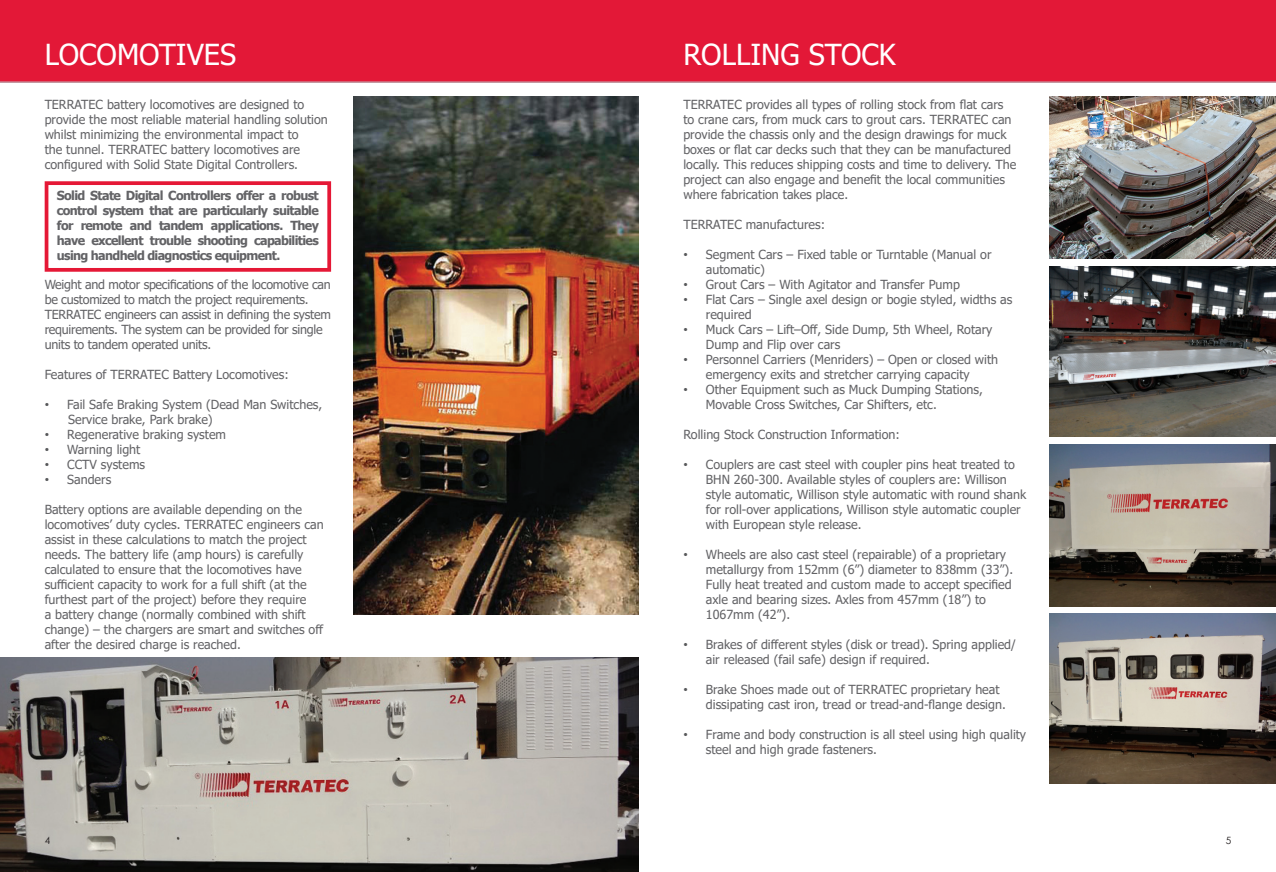
<style>
.page{position:relative;width:1276px;height:872px;background:#fff}
.page>*{position:absolute;margin:0;border:0;box-sizing:border-box;transform-origin:0 0}
.t1{font:28.88px "Tahoma";color:#fff}
.BODY_COPY{font:12.5px/15px "Tahoma";color:#636366}
.BODY_COPY-2{font:12.5px/15px "Tahoma";letter-spacing:-.02em;color:#636366}
.BODY_COPY-3{font:700 12.5px/15px "Tahoma";letter-spacing:-.05em;color:#636366;text-align:justify}
.t2{font:10px "Century Gothic";color:#231f20}
.s1{font-family:"Arial";color:#57585a}
</style>
<div class="page">
<img style="left:1049px;top:613px;width:227px;height:171px">
<img style="left:1049px;top:266px;width:227px;height:170px">
<img style="left:1049px;top:97px;width:227px;height:162px">
<img style="left:0;top:657px;width:638px;height:215px">
<div style="left:0;top:0;width:1276px;height:83px;background:#e31837"></div>
<img style="left:354px;top:97px;width:284px;height:517px">
<div style="left:45px;top:181px;width:286px;height:91px;border:4px solid #e51836"></div>
<img style="left:1049px;top:444px;width:227px;height:162px">
<p class="t1" style="left:45px;top:35px;width:193px">LOCOMOTIVES</p>
<p class="BODY_COPY" style="left:45px;top:98px;width:285px">TERRATEC battery locomotives are designed to provide the most reliable material handling solution whilst minimizing the environmental impact to<br>the tunnel. TERRATEC battery locomotives are configured with Solid State Digital Controllers.</p>
<p class="BODY_COPY-3" style="left:57px;top:188px;width:263px">Solid State Digital Controllers offer a robust control system that are particularly suitable for remote and tandem applications. They have excellent trouble shooting capabilities using handheld diagnostics equipment.</p>
<p class="BODY_COPY-2" style="left:45px;top:278px;width:288px">Weight and motor specifications of the locomotive can be customized to match the project requirements.<br>TERRATEC engineers can assist in defining the system requirements. The system can be provided for single units to tandem operated units.</p>
<p class="BODY_COPY" style="left:45px;top:368px;width:246px">Features of TERRATEC Battery Locomotives:</p>
<p class="BODY_COPY" style="left:45px;top:398px;width:279px"><span class="s1">•</span> Fail Safe Braking System (Dead Man Switches,</p>
<p class="BODY_COPY" style="left:68px;top:413px;width:146px">Service brake, Park brake)</p>
<p class="BODY_COPY" style="left:45px;top:428px;width:183px"><span class="s1">•</span> Regenerative braking system</p>
<p class="BODY_COPY" style="left:45px;top:443px;width:97px"><span class="s1">•</span> Warning light</p>
<p class="BODY_COPY" style="left:45px;top:458px;width:102px"><span class="s1">•</span> CCTV systems</p>
<p class="BODY_COPY" style="left:45px;top:473px;width:68px"><span class="s1">•</span> Sanders</p>
<p class="BODY_COPY" style="left:45px;top:503px;width:259px">Battery options are available depending on the</p>
<p class="BODY_COPY" style="left:45px;top:518px;width:280px">locomotives’ duty cycles. TERRATEC engineers can assist in these calculations to match the project needs. The battery life (amp hours) is carefully calculated to ensure that the locomotives have sufficient capacity to work for a full shift (at the furthest part of the project) before they require<br>a battery change (normally combined with shift change) – the chargers are smart and switches off after the desired charge is reached.</p>
<p class="t2" style="left:45px;top:834px;width:7px">4</p>
<p class="t1" style="left:683px;top:35px;width:214px">ROLLING STOCK</p>
<p class="BODY_COPY" style="left:683px;top:98px;width:334px">TERRATEC provides all types of rolling stock from flat cars to crane cars, from muck cars to grout cars. TERRATEC can provide the chassis only and the design drawings for muck boxes or flat car decks such that they can be manufactured locally. This reduces shipping costs and time to delivery. The project can also engage and benefit the local communities where fabrication takes place.</p>
<p class="BODY_COPY" style="left:683px;top:218px;width:143px">TERRATEC manufactures:</p>
<p class="BODY_COPY" style="left:706px;top:248px;width:287px;text-indent:-22px"><span class="s1">•</span> Segment Cars – Fixed table or Turntable (Manual or automatic)</p>
<p class="BODY_COPY" style="left:683px;top:278px;width:278px"><span class="s1">•</span> Grout Cars – With Agitator and Transfer Pump</p>
<p class="BODY_COPY" style="left:706px;top:293px;width:308px;text-indent:-22px"><span class="s1">•</span> Flat Cars – Single axel design or bogie styled, widths as required</p>
<p class="BODY_COPY" style="left:706px;top:323px;width:288px;text-indent:-22px"><span class="s1">•</span> Muck Cars – Lift–Off, Side Dump, 5th Wheel, Rotary<br>Dump and Flip over cars</p>
<p class="BODY_COPY" style="left:683px;top:353px;width:316px;text-align:center"><span class="s1">•</span> Personnel Carriers (Menriders) – Open or closed with emergency exits and stretcher carrying capacity</p>
<p class="BODY_COPY" style="left:706px;top:383px;width:278px;text-indent:-22px"><span class="s1">•</span> Other Equipment such as Muck Dumping Stations,<br>Movable Cross Switches, Car Shifters, etc.</p>
<p class="BODY_COPY" style="left:683px;top:428px;width:218px">Rolling Stock Construction Information:</p>
<p class="BODY_COPY" style="left:706px;top:458px;width:322px;text-indent:-22px"><span class="s1">•</span> Couplers are cast steel with coupler pins heat treated to BHN 260-300. Available styles of couplers are: Willison style automatic, Willison style automatic with round shank for roll-over applications, Willison style automatic coupler with European style release.</p>
<p class="BODY_COPY" style="left:706px;top:548px;width:309px;text-indent:-22px"><span class="s1">•</span> Wheels are also cast steel (repairable) of a proprietary metallurgy from 152mm (6”) diameter to 838mm (33”).<br>Fully heat treated and custom made to accept specified axle and bearing sizes. Axles from 457mm (18”) to 1067mm (42”).</p>
<p class="BODY_COPY" style="left:706px;top:638px;width:312px;text-indent:-22px"><span class="s1">•</span> Brakes of different styles (disk or tread). Spring applied/ air released (fail safe) design if required.</p>
<p class="BODY_COPY" style="left:706px;top:683px;width:301px;text-indent:-22px"><span class="s1">•</span> Brake Shoes made out of TERRATEC proprietary heat dissipating cast iron, tread or tread-and-flange design.</p>
<p class="BODY_COPY" style="left:706px;top:728px;width:322px;text-indent:-22px"><span class="s1">•</span> Frame and body construction is all steel using high quality steel and high grade fasteners.</p>
<p class="t2" style="left:1225px;top:834px;width:7px">5</p>
</div>
